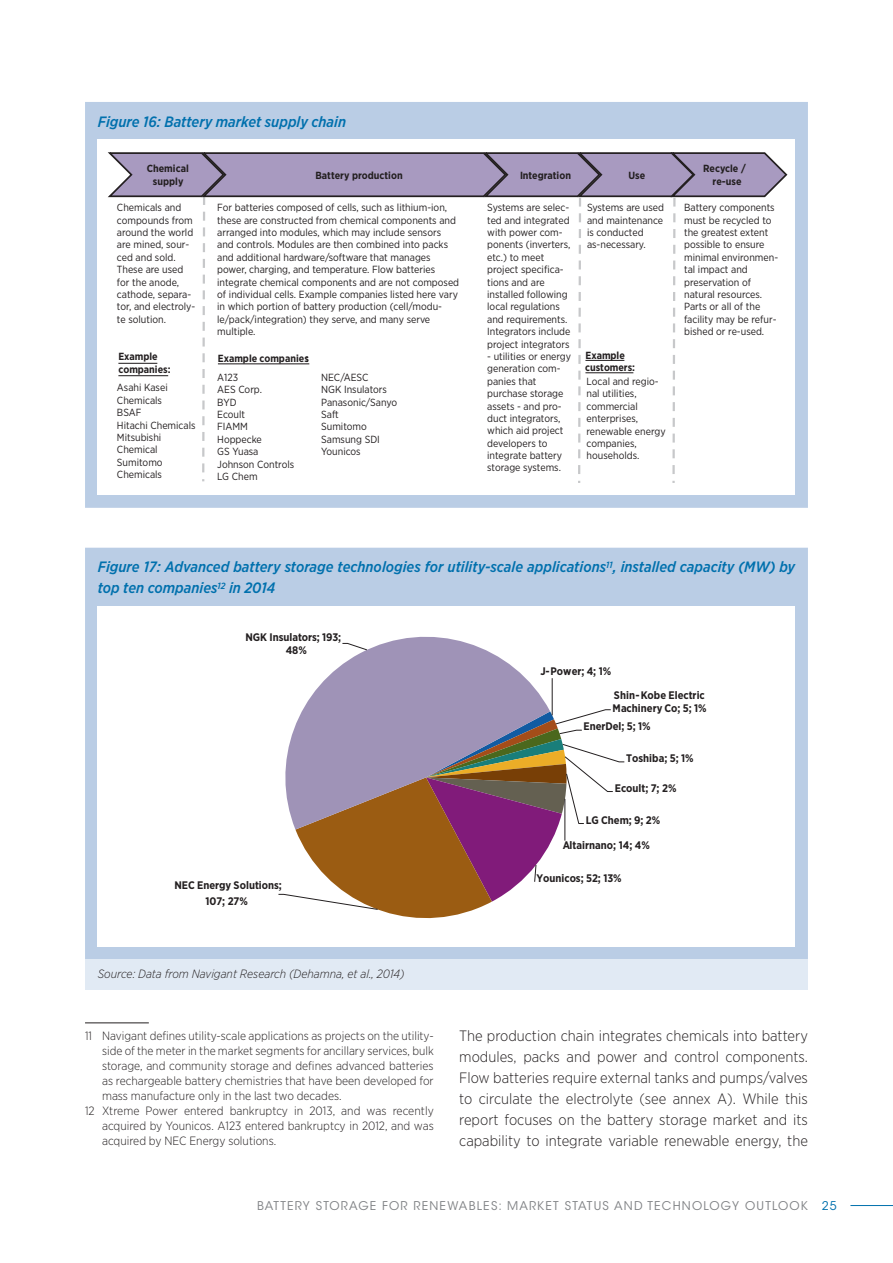
<style>
.page{position:relative;width:893px;height:1263px;background:#fff}
.page>*{position:absolute;margin:0;border:0;box-sizing:border-box;transform-origin:0 0}
.t1{font:300 15px/21px "Gotham Narrow";color:#231f20}
.t2{font:italic 500 15px/21px "Gotham Narrow";color:#0070ad}
.t3{font:300 12px "Gotham Narrow";color:#231f20}
.t4{font:12px "ITC Avant Garde Std";letter-spacing:.1em;color:#808285}
.t5{font:italic 300 12px "Gotham Narrow";color:#231f20}
.t6{font:700 10.95px/12.5px "Gotham Narrow";color:#231f20;text-align:center}
.t7{font:10.35px/12.5px "Gotham Narrow";color:#231f20}
.t8{font:700 10.35px/12.5px "Gotham Narrow";color:#231f20}
.s1{color:#0070ad}
</style>
<div class="page">
<hr style="left:850px;top:1205px;width:43px;height:1px;background:#0070ad">
<div style="left:85px;top:102px;width:723px;height:406px;background:#bacde5"></div>
<div style="left:98px;top:139px;width:697px;height:356px;background:#fff"></div>
<svg style="left:108px;top:152px;width:680px;height:331px"></svg>
<div style="left:85px;top:548px;width:723px;height:411px;background:#bacde5"></div>
<div style="left:85px;top:959px;width:723px;height:31px;background:#e1eaf4"></div>
<div style="left:98px;top:606px;width:697px;height:341px;background:#fff"></div>
<svg style="left:379px;top:910px;width:94px;height:9px"></svg>
<svg style="left:343px;top:636px;width:124px;height:7px"></svg>
<svg style="left:278px;top:643px;width:347px;height:267px"></svg>
<hr style="left:85px;top:1022px;width:64px;height:1px;background:#231f20">
<h1 class="t2" style="left:98px;top:111px;width:250px">Figure 16: Battery market supply chain</h1>
<p class="t8" style="left:147px;top:162px;width:44px;text-align:center">Chemical supply</p>
<p class="t8" style="left:520px;top:169px;width:52px">Integration</p>
<p class="t8" style="left:628px;top:169px;width:18px">Use</p>
<p class="t8" style="left:703px;top:162px;width:44px;text-align:center">Recycle / re-use</p>
<p class="t8" style="left:316px;top:169px;width:89px">Battery production</p>
<p class="t7" style="left:217px;top:201px;width:243px">For batteries composed of cells, such as lithium-ion, these are constructed from chemical components and arranged into modules, which may include sensors and controls. Modules are then combined into packs and additional hardware/software that manages power, charging, and temperature. Flow batteries integrate chemical components and are not composed of individual cells. Example companies listed here vary in which portion of battery production (cell/modu&shy;le/pack/integration) they serve, and many serve multiple.</p>
<p class="t7" style="left:217px;top:371px;width:78px">A123<br>AES Corp.<br>BYD<br>Ecoult<br>FIAMM<br>Hoppecke<br>GS Yuasa<br>Johnson Controls<br>LG Chem</p>
<p class="t7" style="left:321px;top:371px;width:78px">NEC/AESC<br>NGK Insulators<br>Panasonic/Sanyo<br>Saft<br>Sumitomo<br>Samsung SDI<br>Younicos</p>
<p class="t7" style="left:117px;top:201px;width:80px">Chemicals and compounds from around the world are mined, sour&shy;ced and sold.<br>These are used for the anode, cathode, separa&shy;tor, and electroly&shy;te solution.</p>
<p class="t7" style="left:487px;top:201px;width:85px">Systems are selec&shy;ted and integrated with power com&shy;ponents (inverters, etc.) to meet project specifica&shy;tions and are installed following local regulations and requirements.<br>Integrators include project integrators</p>
<p class="t7" style="left:487px;top:350px;width:85px">- utilities or energy generation com&shy;panies that purchase storage assets - and pro&shy;duct integrators, which aid project developers to integrate battery storage systems.</p>
<p class="t7" style="left:587px;top:201px;width:79px">Systems are used and maintenance is conducted as-necessary.</p>
<p class="t7" style="left:684px;top:201px;width:96px">Battery components must be recycled to the greatest extent possible to ensure minimal environmen&shy;tal impact and preservation of natural resources.<br>Parts or all of the facility may be refur&shy;bished or re-used.</p>
<p class="t8" style="left:218px;top:352px;width:92px">Example companies:</p>
<p class="t8" style="left:585px;top:349px;width:52px">Example customers:</p>
<p class="t8" style="left:118px;top:350px;width:54px;line-height:12.9px">Example companies:</p>
<p class="t7" style="left:587px;top:375px;width:81px">Local and regio&shy;nal utilities, commercial enterprises, renewable energy companies, households.</p>
<p class="t7" style="left:117px;top:381px;width:80px">Asahi Kasei<br>Chemicals<br>BSAF<br>Hitachi Chemicals<br>Mitsubishi<br>Chemical<br>Sumitomo<br>Chemicals</p>
<h1 class="t2" style="left:98px;top:556px;width:699px">Figure 17: Advanced battery storage technologies for utility-scale applications<sup>11</sup>, installed capacity (MW) by top ten companies<sup>12</sup> in 2014</h1>
<p class="t6" style="left:245px;top:631px;width:97px">NGK Insulators; 193;<br>48%</p>
<p class="t6" style="left:174px;top:878px;width:109px;line-height:15.6px">NEC Energy Solutions;<br>107; 27%</p>
<p class="t5" style="left:98px;top:966px;width:308px">Source: Data from Navigant Research (Dehamna, et al., 2014)</p>
<p class="t3" style="left:85px;top:1029px;width:350px">11 Navigant defines utility-scale applications as projects on the utility-</p>
<p class="t3" style="left:102px;top:1044px;width:333px">side of the meter in the market segments for ancillary services, bulk</p>
<p class="t3" style="left:102px;top:1059px;width:333px">storage, and community storage and defines advanced batteries</p>
<p class="t3" style="left:102px;top:1074px;width:333px">as rechargeable battery chemistries that have been developed for</p>
<p class="t3" style="left:102px;top:1089px;width:239px">mass manufacture only in the last two decades.</p>
<p class="t3" style="left:85px;top:1104px;width:350px">12 Xtreme Power entered bankruptcy in 2013, and was recently</p>
<p class="t3" style="left:102px;top:1119px;width:333px">acquired by Younicos. A123 entered bankruptcy in 2012, and was</p>
<p class="t3" style="left:102px;top:1134px;width:174px">acquired by NEC Energy solutions.</p>
<p class="t6" style="left:540px;top:665px;width:72px">J-Power; 4; 1%</p>
<p class="t6" style="left:613px;top:689px;width:96px;text-align:left">Shin-Kobe Electric<br>Machinery Co; 5; 1%</p>
<p class="t6" style="left:584px;top:720px;width:69px">EnerDel; 5; 1%</p>
<p class="t6" style="left:626px;top:752px;width:69px">Toshiba; 5; 1%</p>
<p class="t6" style="left:615px;top:781px;width:63px">Ecoult; 7; 2%</p>
<p class="t6" style="left:586px;top:813px;width:76px">LG Chem; 9; 2%</p>
<p class="t6" style="left:563px;top:839px;width:89px">Altairnano; 14; 4%</p>
<p class="t6" style="left:536px;top:872px;width:87px">Younicos; 52; 13%</p>
<p class="t1" style="left:459px;top:1025px;width:350px">The production chain integrates chemicals into battery modules, packs and power and control components.<br>Flow batteries require external tanks and pumps/valves to circulate the electrolyte (see annex A). While this report focuses on the battery storage market and its capability to integrate variable renewable energy, the</p>
<p class="t4" style="left:257px;top:1198px;width:581px">BATTERY STORAGE FOR RENEWABLES: MARKET STATUS AND TECHNOLOGY OUTLOOK <span class="s1">25</span></p>
</div>
